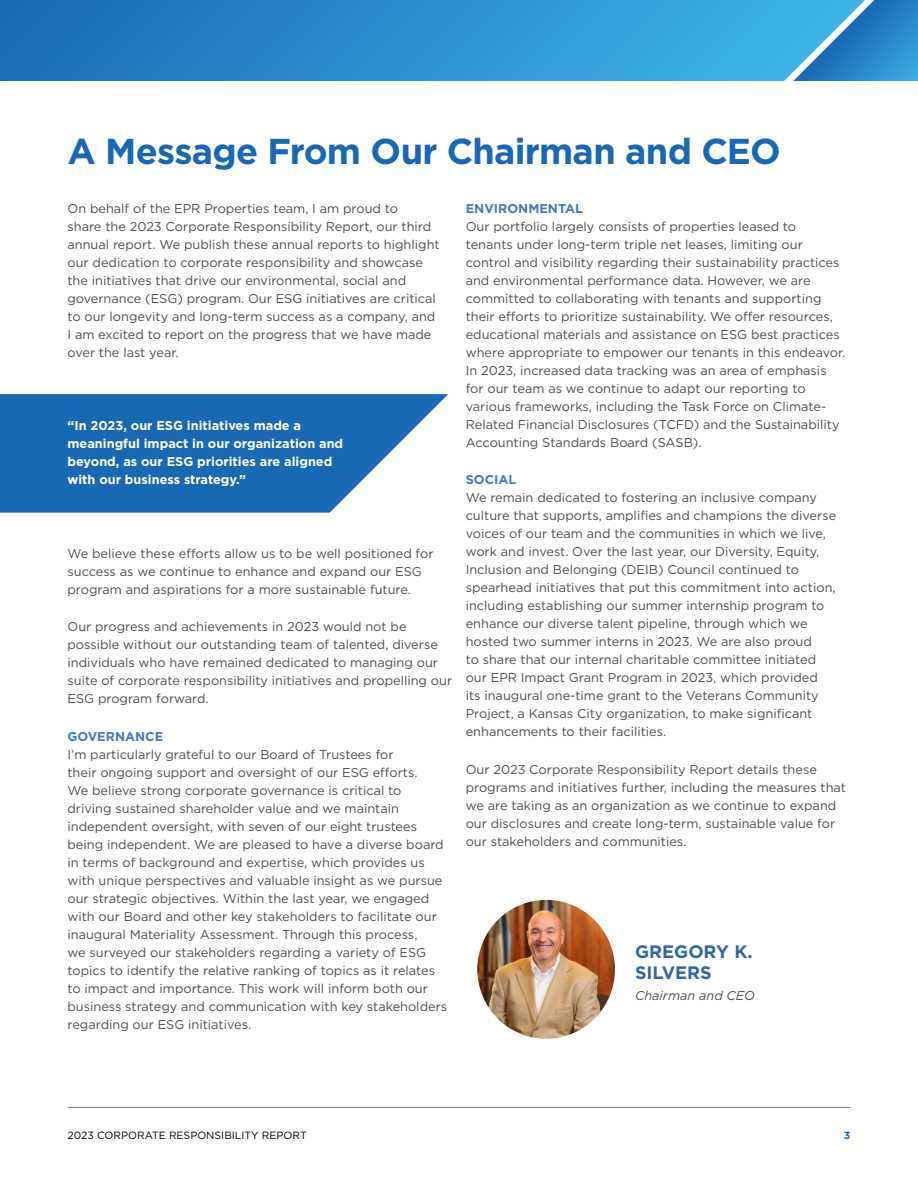
<style>
.page{position:relative;width:918px;height:1188px;background:#fff}
.page>*{position:absolute;margin:0;border:0;box-sizing:border-box;transform-origin:0 0}
.t1{font:700 36px "Gotham";letter-spacing:-.02em;color:#1968b3}
.t2{font:700 18px/21px "Gotham";color:#3069a8}
.t3{font:12.75px/18px "Gotham";color:#4d4d4f}
.t4{font:700 12.75px/18px "Gotham";color:#fff}
.t5{font:700 12.75px "Gotham";color:#3b7fbe}
.t6{font:italic 12.75px "Gotham";color:#4d4d4f}
.t7{font:10.5px "Gotham";color:#000}
.t8{font:700 10.5px "Gotham";color:#1968b3}
</style>
<div class="page">
<svg style="left:0;top:394px;width:448px;height:119px;background:#387cbd"></svg>
<img style="left:477px;top:900px;width:138px;height:139px">
<svg style="left:0;top:0;width:793px;height:81px;background:#2b8fcc"></svg>
<svg style="left:793px;top:0;width:125px;height:81px;background:#3a97d0"></svg>
<hr style="left:68px;top:1107px;width:783px;height:1px;background:#808285">
<h1 class="t1" style="left:68px;top:127px;width:715px">A Message From Our Chairman and CEO</h1>
<p class="t3" style="left:68px;top:199px;width:374px">On behalf of the EPR Properties team, I am proud to<br>share the 2023 Corporate Responsibility Report, our third annual report. We publish these annual reports to highlight our dedication to corporate responsibility and showcase the initiatives that drive our environmental, social and governance (ESG) program. Our ESG initiatives are critical to our longevity and long-term success as a company, and I am excited to report on the progress that we have made over the last year.</p>
<p class="t4" style="left:68px;top:417px;width:277px">“In 2023, our ESG initiatives made a meaningful impact in our organization and beyond, as our ESG priorities are aligned with our business strategy.”</p>
<p class="t3" style="left:68px;top:544px;width:368px">We believe these efforts allow us to be well positioned for success as we continue to enhance and expand our ESG program and aspirations for a more sustainable future.</p>
<p class="t3" style="left:68px;top:617px;width:386px">Our progress and achievements in 2023 would not be possible without our outstanding team of talented, diverse individuals who have remained dedicated to managing our suite of corporate responsibility initiatives and propelling our ESG program forward.</p>
<p class="t5" style="left:68px;top:728px;width:97px">GOVERNANCE</p>
<p class="t3" style="left:68px;top:745px;width:381px">I’m particularly grateful to our Board of Trustees for<br>their ongoing support and oversight of our ESG efforts.<br>We believe strong corporate governance is critical to driving sustained shareholder value and we maintain independent oversight, with seven of our eight trustees being independent. We are pleased to have a diverse board in terms of background and expertise, which provides us with unique perspectives and valuable insight as we pursue our strategic objectives. Within the last year, we engaged with our Board and other key stakeholders to facilitate our inaugural Materiality Assessment. Through this process,<br>we surveyed our stakeholders regarding a variety of ESG topics to identify the relative ranking of topics as it relates to impact and importance. This work will inform both our business strategy and communication with key stakeholders regarding our ESG initiatives.</p>
<p class="t5" style="left:466px;top:200px;width:119px">ENVIRONMENTAL</p>
<p class="t3" style="left:466px;top:217px;width:381px">Our portfolio largely consists of properties leased to tenants under long-term triple net leases, limiting our control and visibility regarding their sustainability practices and environmental performance data. However, we are committed to collaborating with tenants and supporting their efforts to prioritize sustainability. We offer resources, educational materials and assistance on ESG best practices where appropriate to empower our tenants in this endeavor.<br>In 2023, increased data tracking was an area of emphasis for our team as we continue to adapt our reporting to various frameworks, including the Task Force on Climate-Related Financial Disclosures (TCFD) and the Sustainability Accounting Standards Board (SASB).</p>
<p class="t5" style="left:466px;top:471px;width:52px">SOCIAL</p>
<p class="t3" style="left:466px;top:489px;width:372px">We remain dedicated to fostering an inclusive company culture that supports, amplifies and champions the diverse voices of our team and the communities in which we live, work and invest. Over the last year, our Diversity, Equity, Inclusion and Belonging (DEIB) Council continued to spearhead initiatives that put this commitment into action, including establishing our summer internship program to enhance our diverse talent pipeline, through which we hosted two summer interns in 2023. We are also proud<br>to share that our internal charitable committee initiated our EPR Impact Grant Program in 2023, which provided<br>its inaugural one-time grant to the Veterans Community Project, a Kansas City organization, to make significant enhancements to their facilities.</p>
<p class="t3" style="left:466px;top:760px;width:382px">Our 2023 Corporate Responsibility Report details these programs and initiatives further, including the measures that we are taking as an organization as we continue to expand our disclosures and create long-term, sustainable value for our stakeholders and communities.</p>
<h2 class="t2" style="left:635px;top:941px;width:119px">GREGORY K.<br>SILVERS</h2>
<p class="t6" style="left:635px;top:988px;width:122px">Chairman and CEO</p>
<p class="t7" style="left:68px;top:1128px;width:241px">2023 CORPORATE RESPONSIBILITY REPORT</p>
<p class="t8" style="left:844px;top:1128px;width:8px">3</p>
</div>
